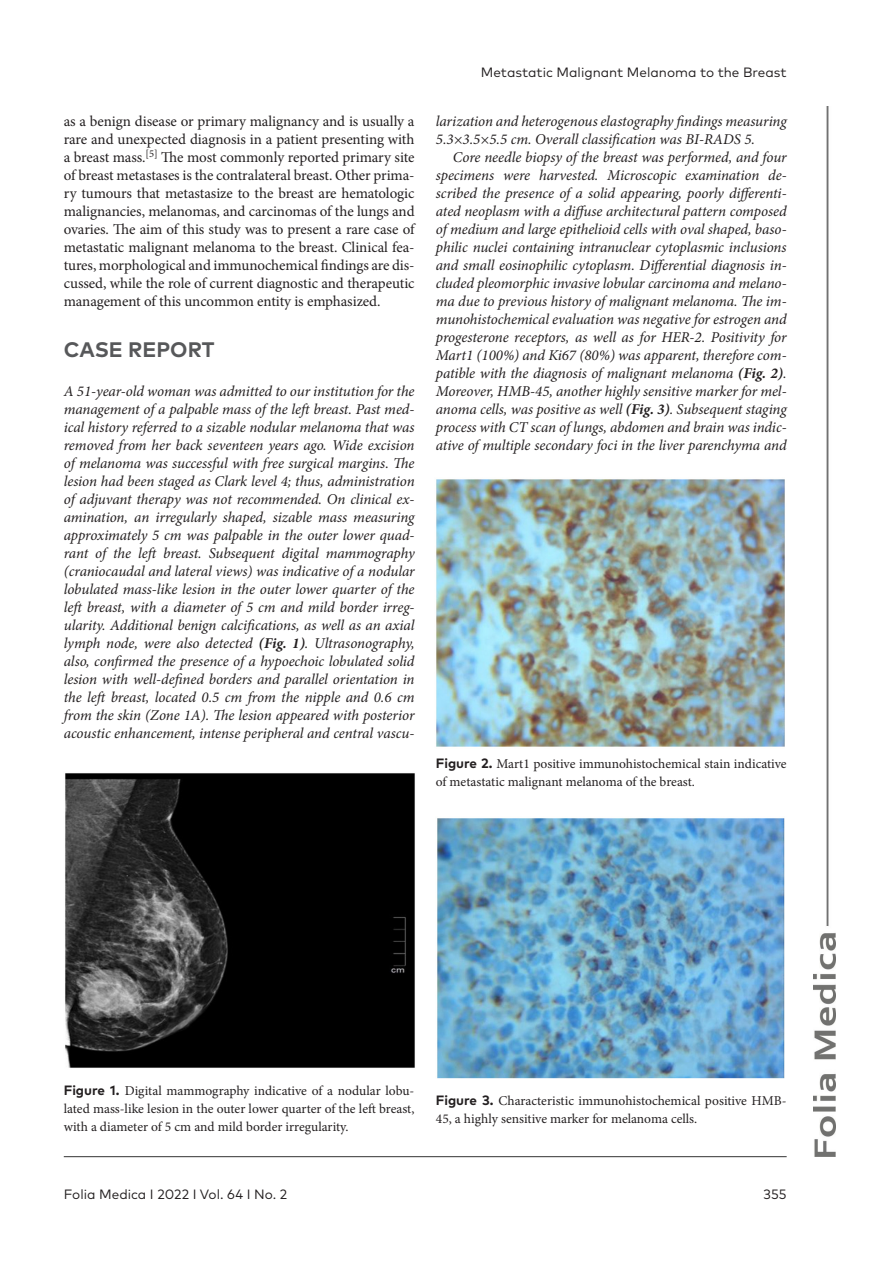
<style>
.page{position:relative;width:893px;height:1263px;background:#fff}
.page>*{position:absolute;margin:0;border:0;box-sizing:border-box;transform-origin:0 0}
.H_-_1_level{font:700 21px "FF Mark Pro";color:#57585a}
.Body_text_-_no_inden{font:italic 15px/18px "Minion Pro";letter-spacing:-.005em;color:#231f20;text-align:justify}
.Body_text{font:italic 15px/18px "Minion Pro";letter-spacing:-.01em;color:#231f20;text-align:justify}
.Body_text-2{font:15px/18px "Minion Pro";letter-spacing:-.01em;color:#231f20;text-align:justify}
.FIG_-_Caption{font:13.5px/18px "Minion Pro";color:#231f20}
.t1{font:13.5px "FF Mark Pro";color:#231f20}
.s1{font-weight:700}
.s2{font-family:"FF Mark Pro";font-weight:700}
</style>
<div class="page">
<img style="left:813px;top:106px;width:22px;height:1051px">
<hr style="left:64px;top:1156px;width:723px;height:1px;background:#333">
<img style="left:65px;top:773px;width:350px;height:295px">
<img style="left:436px;top:479px;width:349px;height:268px">
<img style="left:437px;top:818px;width:348px;height:261px">
<p class="Body_text-2" style="left:64px;top:112px;width:352px">as a benign disease or primary malignancy and is usually a rare and unexpected diagnosis in a patient presenting with a breast mass.<sup>[5]</sup> The most commonly reported primary site of breast metastases is the contralateral breast. Other prima&shy;ry tumours that metastasize to the breast are hematologic malignancies, melanomas, and carcinomas of the lungs and ovaries. The aim of this study was to present a rare case of metastatic malignant melanoma to the breast. Clinical fea&shy;tures, morphological and immunochemical findings are dis&shy;cussed, while the role of current diagnostic and therapeutic management of this uncommon entity is emphasized.</p>
<p class="H_-_1_level" style="left:64px;top:333px;width:152px">CASE REPORT</p>
<p class="Body_text_-_no_inden" style="left:64px;top:382px;width:352px">A 51-year-old woman was admitted to our institution for the management of a palpable mass of the left breast. Past med&shy;ical history referred to a sizable nodular melanoma that was removed from her back seventeen years ago. Wide excision of melanoma was successful with free surgical margins. The lesion had been staged as Clark level 4; thus, administration of adjuvant therapy was not recommended. On clinical ex&shy;amination, an irregularly shaped, sizable mass measuring approximately 5 cm was palpable in the outer lower quad&shy;rant of the left breast. Subsequent digital mammography (craniocaudal and lateral views) was indicative of a nodular lobulated mass-like lesion in the outer lower quarter of the left breast, with a diameter of 5 cm and mild border irreg&shy;ularity. Additional benign calcifications, as well as an axial lymph node, were also detected <span class="s1">(Fig. 1)</span>. Ultrasonography, also, confirmed the presence of a hypoechoic lobulated solid lesion with well-defined borders and parallel orientation in the left breast, located 0.5 cm from the nipple and 0.6 cm from the skin (Zone 1A). The lesion appeared with posterior acoustic enhancement, intense peripheral and central vascu-</p>
<p class="t1" style="left:481px;top:62px;width:307px">Metastatic Malignant Melanoma to the Breast</p>
<p class="Body_text_-_no_inden" style="left:436px;top:112px;width:352px">larization and heterogenous elastography findings measuring<br>5.3×3.5×5.5 cm. Overall classification was BI-RADS 5.</p>
<p class="Body_text" style="left:436px;top:148px;width:352px;text-indent:17px">Core needle biopsy of the breast was performed, and four specimens were harvested. Microscopic examination de&shy;scribed the presence of a solid appearing, poorly differenti&shy;ated neoplasm with a diffuse architectural pattern composed of medium and large epithelioid cells with oval shaped, baso&shy;philic nuclei containing intranuclear cytoplasmic inclusions and small eosinophilic cytoplasm. Differential diagnosis in&shy;cluded pleomorphic invasive lobular carcinoma and melano&shy;ma due to previous history of malignant melanoma. The im&shy;munohistochemical evaluation was negative for estrogen and progesterone receptors, as well as for HER-2. Positivity for Mart1 (100%) and Ki67 (80%) was apparent, therefore com&shy;patible with the diagnosis of malignant melanoma <span class="s1">(Fig. 2)</span>.<br>Moreover, HMB-45, another highly sensitive marker for mel&shy;anoma cells, was positive as well <span class="s1">(Fig. 3)</span>. Subsequent staging process with CT scan of lungs, abdomen and brain was indic&shy;ative of multiple secondary foci in the liver parenchyma and</p>
<p class="FIG_-_Caption" style="left:436px;top:754px;width:352px"><span class="s2">Figure 2.</span> Mart1 positive immunohistochemical stain indicative of metastatic malignant melanoma of the breast.</p>
<p class="FIG_-_Caption" style="left:64px;top:1081px;width:352px;text-align:justify"><span class="s2">Figure 1.</span> Digital mammography indicative of a nodular lobu&shy;lated mass-like lesion in the outer lower quarter of the left breast, with a diameter of 5 cm and mild border irregularity.</p>
<p class="FIG_-_Caption" style="left:436px;top:1092px;width:352px"><span class="s2">Figure 3.</span> Characteristic immunohistochemical positive HMB-<br>45, a highly sensitive marker for melanoma cells.</p>
<p class="t1" style="left:64px;top:1184px;width:225px">Folia Medica I 2022 I Vol. 64 I No. 2</p>
<p class="t1" style="left:763px;top:1184px;width:25px">355</p>
</div>
